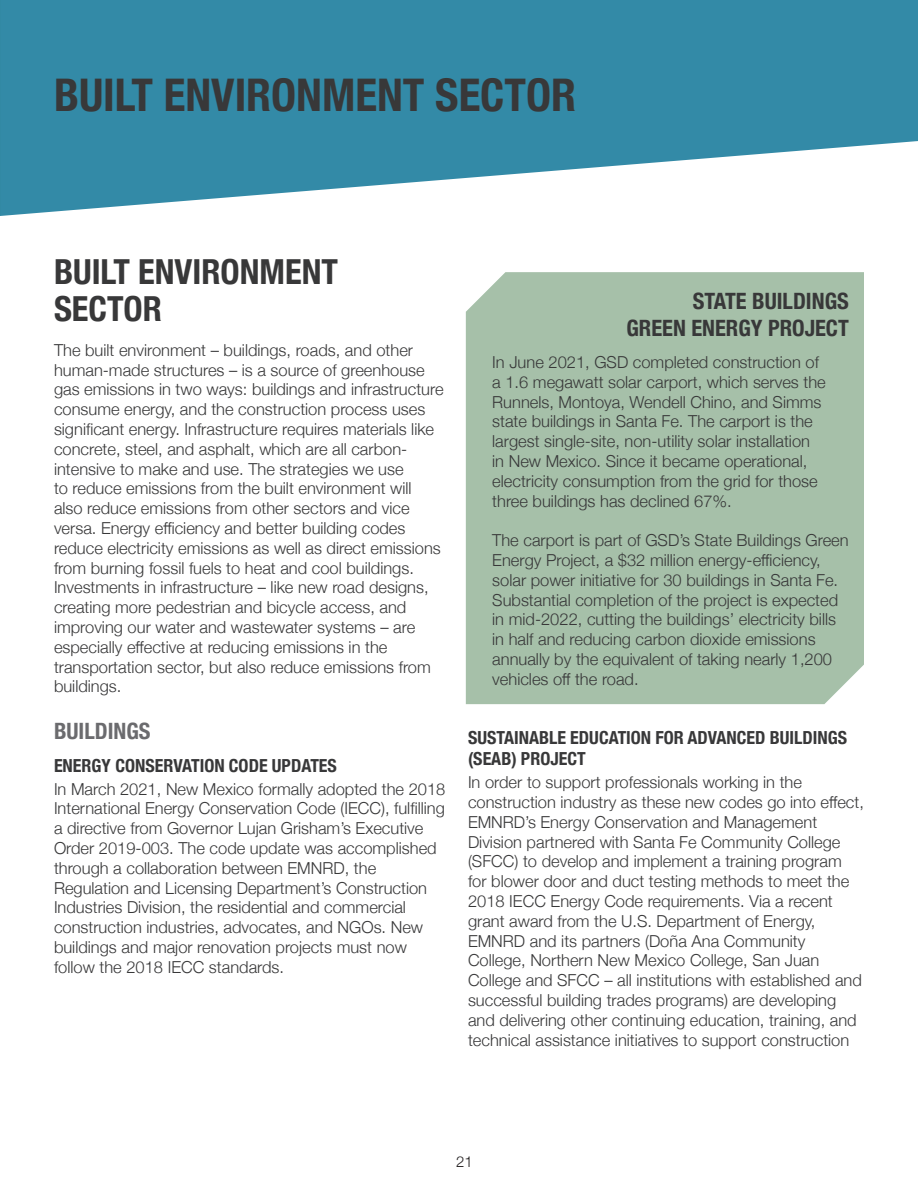
<style>
.page{position:relative;width:918px;height:1188px;background:#fff}
.page>*{position:absolute;margin:0;border:0;box-sizing:border-box;transform-origin:0 0}
.t1{font:700 condensed 45px "Helvetica Neue";color:#383839}
.t2{font:700 condensed 34.5px/36.9px "Helvetica Neue";color:#383839}
.t3{font:700 condensed 22.5px/27px "Helvetica Neue";color:#383839;text-align:right}
.t4{font:700 condensed 22.5px "Helvetica Neue";color:#6b6b6e}
.t5{font:700 condensed 18px/21.6px "Helvetica Neue";color:#383839}
.t6{font:300 16.5px/19.8px "Helvetica Neue";color:#383839}
.t7{font:300 15px "Helvetica Neue";color:#231f20}
</style>
<div class="page">
<svg style="left:0;top:0;width:918px;height:216px;fill:#338aa7"></svg>
<div style="left:466px;top:272px;width:398px;height:432px;background:#a6c0a9"></div>
<h1 class="t1" style="left:54px;top:57px;width:524px">BUILT ENVIRONMENT SECTOR</h1>
<h2 class="t2" style="left:54px;top:251px;width:286px">BUILT ENVIRONMENT<br>SECTOR</h2>
<p class="t6" style="left:54px;top:339px;width:391px">The built environment – buildings, roads, and other human-made structures – is a source of greenhouse gas emissions in two ways: buildings and infrastructure consume energy, and the construction process uses significant energy. Infrastructure requires materials like concrete, steel, and asphalt, which are all carbon&shy;intensive to make and use. The strategies we use<br>to reduce emissions from the built environment will also reduce emissions from other sectors and vice versa. Energy efficiency and better building codes reduce electricity emissions as well as direct emissions from burning fossil fuels to heat and cool buildings.<br>Investments in infrastructure – like new road designs, creating more pedestrian and bicycle access, and improving our water and wastewater systems – are especially effective at reducing emissions in the transportation sector, but also reduce emissions from buildings.</p>
<h3 class="t4" style="left:54px;top:712px;width:98px">BUILDINGS</h3>
<p class="t5" style="left:54px;top:753px;width:284px">ENERGY CONSERVATION CODE UPDATES</p>
<p class="t6" style="left:54px;top:778px;width:393px">In March 2021, New Mexico formally adopted the 2018<br>International Energy Conservation Code (IECC), fulfilling a directive from Governor Lujan Grisham’s Executive Order 2019-003. The code update was accomplished through a collaboration between EMNRD, the Regulation and Licensing Department’s Construction Industries Division, the residential and commercial construction industries, advocates, and NGOs. New buildings and major renovation projects must now follow the 2018 IECC standards.</p>
<h3 class="t3" style="left:626px;top:286px;width:224px">STATE BUILDINGS<br>GREEN ENERGY PROJECT</h3>
<p class="t6" style="left:492px;top:351px;width:335px">In June 2021, GSD completed construction of a 1.6 megawatt solar carport, which serves the Runnels, Montoya, Wendell Chino, and Simms state buildings in Santa Fe. The carport is the largest single-site, non-utility solar installation in New Mexico. Since it became operational, electricity consumption from the grid for those three buildings has declined 67%.</p>
<p class="t6" style="left:492px;top:529px;width:358px">The carport is part of GSD’s State Buildings Green Energy Project, a $32 million energy-efficiency, solar power initiative for 30 buildings in Santa Fe.<br>Substantial completion of the project is expected in mid-2022, cutting the buildings’ electricity bills in half and reducing carbon dioxide emissions annually by the equivalent of taking nearly 1,200 vehicles off the road.</p>
<p class="t5" style="left:468px;top:725px;width:381px">SUSTAINABLE EDUCATION FOR ADVANCED BUILDINGS (SEAB) PROJECT</p>
<p class="t6" style="left:468px;top:771px;width:398px">In order to support professionals working in the construction industry as these new codes go into effect, EMNRD’s Energy Conservation and Management Division partnered with Santa Fe Community College (SFCC) to develop and implement a training program for blower door and duct testing methods to meet the 2018 IECC Energy Code requirements. Via a recent grant award from the U.S. Department of Energy, EMNRD and its partners (Doña Ana Community College, Northern New Mexico College, San Juan College and SFCC – all institutions with established and successful building trades programs) are developing and delivering other continuing education, training, and technical assistance initiatives to support construction</p>
<p class="t7" style="left:456px;top:1149px;width:18px">21</p>
</div>
